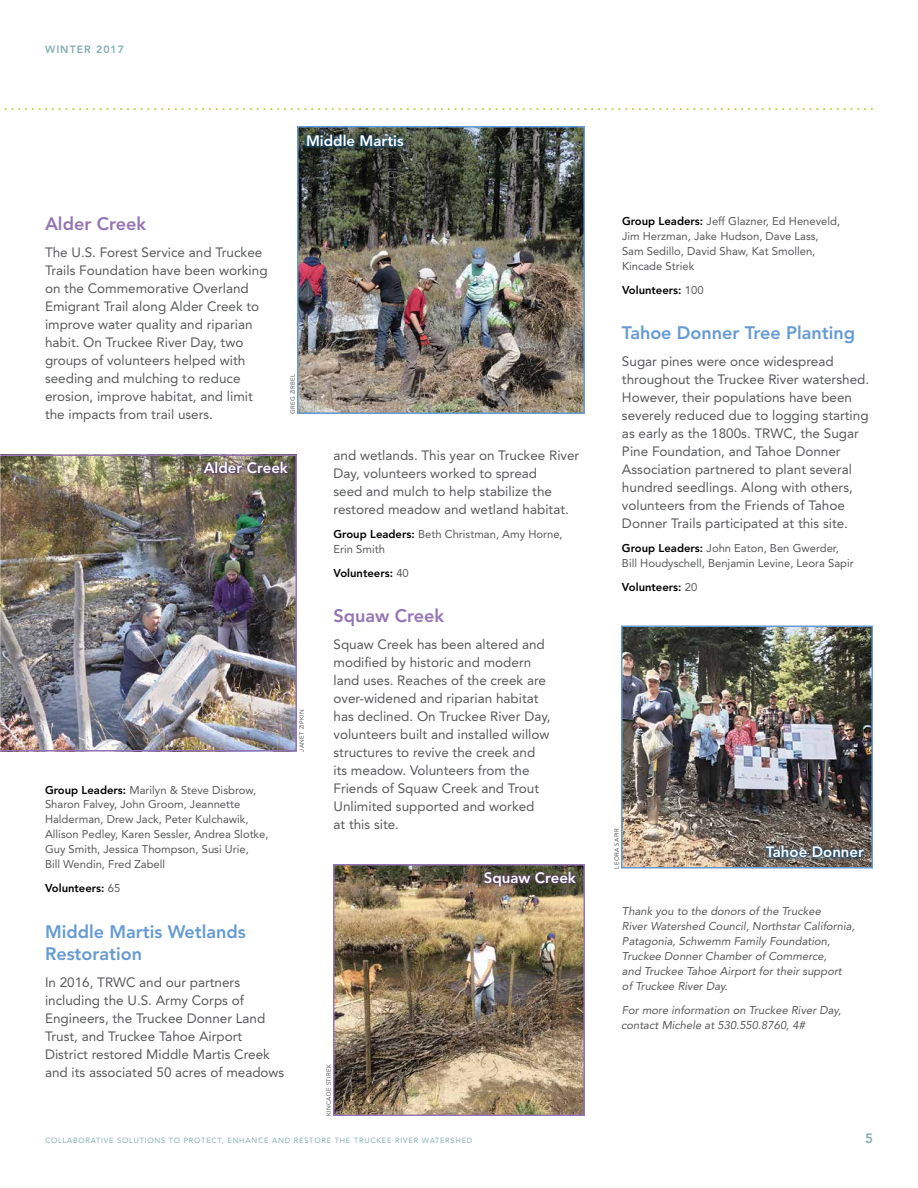
<style>
.page{position:relative;width:918px;height:1188px;background:#fff}
.page>*{position:absolute;margin:0;border:0;box-sizing:border-box;transform-origin:0 0}
.t1{font:800 18px/22.5px "Avenir";color:#659ad2}
.t2{font:800 18px "Avenir";color:#9474b4}
.t3{font:800 15px "Avenir";color:#fff}
.t4{font:13.5px/18px "Avenir";color:#58595b}
.t5{font:800 13.5px "Avenir";color:#85adae}
.t6{font:11.25px/15px "Avenir";color:#58595b}
.t7{font:italic 11.25px/15px "Avenir";color:#58595b}
.t8{font:800 11.25px "Avenir";color:#000}
.t9{font:800 10.5px "Avenir";letter-spacing:.1em;color:#85adae}
.t10{font:7.5px "Avenir";letter-spacing:.1em;color:#85adae}
.t11{font:6px "Avenir";letter-spacing:.05em;color:#58595b}
.s1{font-weight:800;color:#000}
.s2{font-weight:400;color:#58595b}
</style>
<div class="page">
<img style="left:624px;top:629px;width:246px;height:236px">
<div style="left:621px;top:626px;width:252px;height:242px;border:2px solid #659ad2"></div>
<img style="left:300px;top:129px;width:282px;height:282px">
<div style="left:297px;top:126px;width:288px;height:288px;border:2px solid #659ad2"></div>
<img style="left:336px;top:867px;width:246px;height:246px">
<div style="left:333px;top:864px;width:252px;height:252px;border:2px solid #9474b4"></div>
<svg style="left:4px;top:108px;width:869px;height:2px"></svg>
<img style="left:0;top:454px;width:297px;height:298px">
<svg style="left:201px;top:460px;width:90px;height:17px;background:#6d6062"></svg>
<svg style="left:481px;top:869px;width:98px;height:20px;background:#554b46"></svg>
<svg style="left:763px;top:844px;width:104px;height:17px;background:#535f67"></svg>
<svg style="left:304px;top:133px;width:102px;height:17px;background:#2e4852"></svg>
<p class="t9" style="left:45px;top:43px;width:81px">WINTER 2017</p>
<p class="t3" style="left:306px;top:132px;width:99px">Middle Martis</p>
<h1 class="t2" style="left:45px;top:213px;width:103px">Alder Creek</h1>
<p class="t4" style="left:45px;top:243px;width:224px">The U.S. Forest Service and Truckee Trails Foundation have been working on the Commemorative Overland Emigrant Trail along Alder Creek to improve water quality and riparian habit. On Truckee River Day, two groups of volunteers helped with seeding and mulching to reduce erosion, improve habitat, and limit the impacts from trail users.</p>
<p class="t11" style="left:289px;top:414px;width:42px;rotate:-90deg">GREG ZIRBEL</p>
<p class="t3" style="left:204px;top:459px;width:86px">Alder Creek</p>
<p class="t6" style="left:45px;top:782px;width:225px"><span class="s1">Group Leaders:</span> Marilyn &amp; Steve Disbrow, Sharon Falvey, John Groom, Jeannette Halderman, Drew Jack, Peter Kulchawik, Allison Pedley, Karen Sessler, Andrea Slotke, Guy Smith, Jessica Thompson, Susi Urie,<br>Bill Wendin, Fred Zabell</p>
<p class="t8" style="left:45px;top:882px;width:77px">Volunteers: <span class="s2">65</span></p>
<h1 class="t1" style="left:45px;top:920px;width:202px">Middle Martis Wetlands<br>Restoration</h1>
<p class="t4" style="left:45px;top:973px;width:241px">In 2016, TRWC and our partners including the U.S. Army Corps of Engineers, the Truckee Donner Land Trust, and Truckee Tahoe Airport District restored Middle Martis Creek and its associated 50 acres of meadows</p>
<p class="t11" style="left:298px;top:752px;width:44px;rotate:-90deg">JANET ZIPKIN</p>
<p class="t4" style="left:333px;top:447px;width:247px">and wetlands. This year on Truckee River Day, volunteers worked to spread<br>seed and mulch to help stabilize the restored meadow and wetland habitat.</p>
<p class="t6" style="left:333px;top:527px;width:231px"><span class="s1">Group Leaders:</span> Beth Christman, Amy Horne,<br>Erin Smith</p>
<p class="t8" style="left:333px;top:567px;width:77px">Volunteers: <span class="s2">40</span></p>
<h1 class="t2" style="left:333px;top:605px;width:112px">Squaw Creek</h1>
<p class="t4" style="left:333px;top:636px;width:219px">Squaw Creek has been altered and modified by historic and modern land uses. Reaches of the creek are over-widened and riparian habitat has declined. On Truckee River Day, volunteers built and installed willow structures to revive the creek and its meadow. Volunteers from the<br>Friends of Squaw Creek and Trout<br>Unlimited supported and worked<br>at this site.</p>
<p class="t11" style="left:325px;top:1116px;width:53px;rotate:-90deg">KINCADE STIREK</p>
<p class="t3" style="left:484px;top:869px;width:94px">Squaw Creek</p>
<p class="t6" style="left:622px;top:213px;width:220px"><span class="s1">Group Leaders:</span> Jeff Glazner, Ed Heneveld, Jim Herzman, Jake Hudson, Dave Lass, Sam Sedillo, David Shaw, Kat Smollen, Kincade Striek</p>
<p class="t8" style="left:622px;top:283px;width:83px">Volunteers: <span class="s2">100</span></p>
<h1 class="t1" style="left:622px;top:321px;width:235px">Tahoe Donner Tree Planting</h1>
<p class="t4" style="left:622px;top:352px;width:249px">Sugar pines were once widespread throughout the Truckee River watershed.<br>However, their populations have been severely reduced due to logging starting as early as the 1800s. TRWC, the Sugar Pine Foundation, and Tahoe Donner Association partnered to plant several hundred seedlings. Along with others, volunteers from the Friends of Tahoe Donner Trails participated at this site.</p>
<p class="t6" style="left:622px;top:540px;width:233px"><span class="s1">Group Leaders:</span> John Eaton, Ben Gwerder,<br>Bill Houdyschell, Benjamin Levine, Leora Sapir</p>
<p class="t8" style="left:622px;top:580px;width:77px">Volunteers: <span class="s2">20</span></p>
<p class="t11" style="left:613px;top:868px;width:42px;rotate:-90deg">LEORA SAPIR</p>
<p class="t3" style="left:766px;top:843px;width:100px">Tahoe Donner</p>
<p class="t7" style="left:622px;top:904px;width:234px">Thank you to the donors of the Truckee<br>River Watershed Council, Northstar California, Patagonia, Schwemm Family Foundation, Truckee Donner Chamber of Commerce,<br>and Truckee Tahoe Airport for their support of Truckee River Day.</p>
<p class="t7" style="left:621px;top:1003px;width:222px;line-height:14.5px">For more information on Truckee River Day, contact Michele at 530.550.8760, 4#</p>
<p class="t10" style="left:45px;top:1136px;width:429px">COLLABORATIVE SOLUTIONS TO PROTECT, ENHANCE AND RESTORE THE TRUCKEE RIVER WATERSHED</p>
<p class="t5" style="left:865px;top:1130px;width:9px">5</p>
</div>
